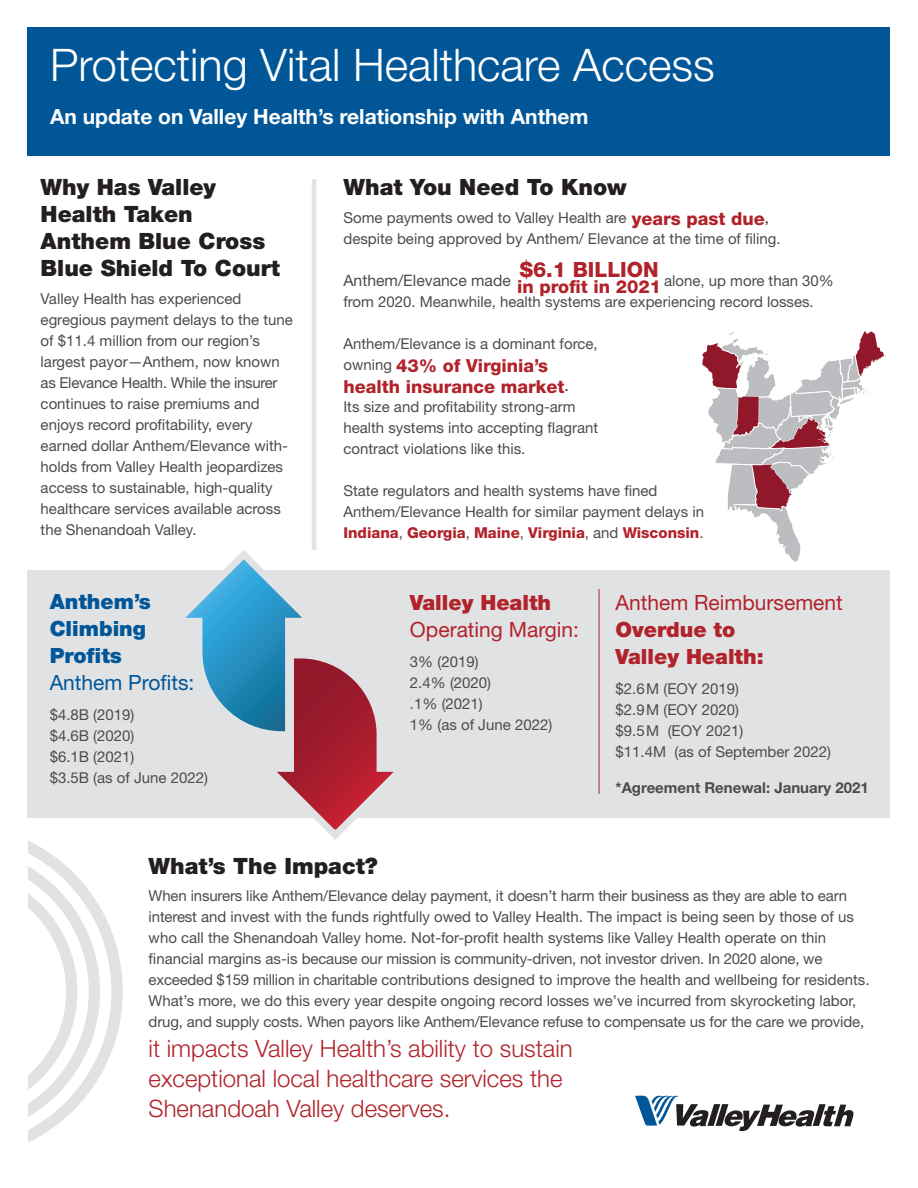
<style>
.page{position:relative;width:918px;height:1188px;background:#fff}
.page>*{position:absolute;margin:0;border:0;box-sizing:border-box;transform-origin:0 0}
.t1{font:300 45px "Helvetica Neue LT Std";color:#fff}
.t2{font:300 24px/30px "Helvetica Neue LT Std";color:#b1232b}
.t3{font:900 22.5px/27px "Helvetica Neue LT Std";color:#231f20}
.t4{font:700 21px "Helvetica Neue LT Std";color:#fff}
.t5{font:21px "Helvetica Neue LT Std";color:#b1232b}
.t6{font:900 21px/27px "Helvetica Neue LT Std";color:#b1232b}
.t7{font:900 21px/27px "Helvetica Neue LT Std";color:#015698}
.t8{font:21px "Helvetica Neue LT Std";color:#015698}
.t9{font:800 21px "Helvetica Neue LT Std";color:#b1232b}
.t10{font:800 18px/21px "Helvetica Neue LT Std";color:#b1232b}
.t11{font:15.75px "Helvetica Neue LT Std";color:#4b4c4d}
.t12{font:15px/21px "Helvetica Neue LT Std";color:#4b4c4d}
.t13{font:700 15px "Helvetica Neue LT Std";color:#4b4c4d}
.s1{font-weight:800;font-size:18px;color:#b1232b}
.s2{color:#231f20}
.s3{font-weight:400;font-size:15px;color:#4b4c4d}
.s4{font-weight:400;font-size:15.75px;color:#231f20}
.s5{font-weight:800;color:#b1232b}
</style>
<div class="page">
<div style="left:28px;top:570px;width:862px;height:248px;background:#e1e2e4"></div>
<div style="left:28px;top:27px;width:862px;height:129px;background:#015698"></div>
<svg style="left:635px;top:1095px;width:219px;height:36px"></svg>
<hr style="left:599px;top:589px;width:1px;height:205px;background:#b1232b">
<svg style="left:185px;top:550px;width:209px;height:290px"></svg>
<svg style="left:702px;top:331px;width:184px;height:231px"></svg>
<svg style="left:28px;top:840px;width:95px;height:303px"></svg>
<hr style="left:312px;top:179px;width:4px;height:371px;background:#e1e2e4">
<h1 class="t1" style="left:50px;top:38px;width:666px">Protecting Vital Healthcare Access</h1>
<h3 class="t4" style="left:50px;top:103px;width:540px">An update on Valley Health’s relationship with Anthem</h3>
<h3 class="t3" style="left:41px;top:174px;width:241px">Why Has Valley<br>Health Taken<br>Anthem Blue Cross<br>Blue Shield To Court</h3>
<p class="t12" style="left:41px;top:288px;width:254px">Valley Health has experienced egregious payment delays to the tune of $11.4 million from our region’s largest payor—Anthem, now known as Elevance Health. While the insurer continues to raise premiums and enjoys record profitability, every earned dollar Anthem/Elevance with&shy;holds from Valley Health jeopardizes access to sustainable, high-quality healthcare services available across the Shenandoah Valley.</p>
<h3 class="t7" style="left:50px;top:588px;width:103px">Anthem’s<br>Climbing<br>Profits</h3>
<h3 class="t8" style="left:50px;top:670px;width:146px">Anthem Profits:</h3>
<p class="t12" style="left:50px;top:704px;width:160px">$4.8B (2019)<br>$4.6B (2020)<br>$6.1B (2021)<br>$3.5B (as of June 2022)</p>
<h3 class="t3" style="left:343px;top:174px;width:285px">What You Need To Know</h3>
<p class="t12" style="left:343px;top:207px;width:439px">Some payments owed to Valley Health are <span class="s1">years past due</span><span class="s2">, </span>despite being approved by Anthem/ Elevance at the time of filing.</p>
<p class="t11" style="left:343px;top:271px;width:169px">Anthem/Elevance made</p>
<h3 class="t9" style="left:520px;top:257px;width:140px">$6.1 BILLION</h3>
<p class="t10" style="left:517px;top:276px;width:146px">in profit in 2021</p>
<p class="t12" style="left:343px;top:270px;width:492px;text-indent:321px">alone, up more than 30% from 2020. Meanwhile, health systems are experiencing record losses.</p>
<p class="t12" style="left:343px;top:333px;width:256px">Anthem/Elevance is a dominant force,</p>
<p class="t10" style="left:343px;top:355px;width:227px"><span class="s3">owning</span> 43% of Virginia’s health insurance market<span class="s4">.</span></p>
<p class="t12" style="left:343px;top:396px;width:256px">Its size and profitability strong-arm health systems into accepting flagrant contract violations like this.</p>
<p class="t12" style="left:343px;top:480px;width:362px">State regulators and health systems have fined<br>Anthem/Elevance Health for similar payment delays in<br><span class="s5">Indiana</span>, <span class="s5">Georgia</span>, <span class="s5">Maine</span>, <span class="s5">Virginia</span>, and <span class="s5">Wisconsin</span>.</p>
<h3 class="t6" style="left:410px;top:589px;width:143px">Valley Health</h3>
<h3 class="t5" style="left:410px;top:618px;width:171px">Operating Margin:</h3>
<p class="t12" style="left:410px;top:651px;width:144px">3% (2019)<br>2.4% (2020)<br>.1% (2021)<br>1% (as of June 2022)</p>
<h3 class="t5" style="left:616px;top:590px;width:229px">Anthem Reimbursement</h3>
<h3 class="t6" style="left:616px;top:616px;width:150px">Overdue to<br>Valley Health:</h3>
<p class="t12" style="left:616px;top:678px;width:217px">$2.6M (EOY 2019)<br>$2.9M (EOY 2020)<br>$9.5M (EOY 2021)<br>$11.4M (as of September 2022)</p>
<p class="t13" style="left:616px;top:778px;width:255px">*Agreement Renewal: January 2021</p>
<h3 class="t3" style="left:149px;top:852px;width:231px">What’s The Impact?</h3>
<p class="t12" style="left:149px;top:885px;width:722px">When insurers like Anthem/Elevance delay payment, it doesn’t harm their business as they are able to earn interest and invest with the funds rightfully owed to Valley Health. The impact is being seen by those of us who call the Shenandoah Valley home. Not-for-profit health systems like Valley Health operate on thin financial margins as-is because our mission is community-driven, not investor driven. In 2020 alone, we exceeded $159 million in charitable contributions designed to improve the health and wellbeing for residents.<br>What’s more, we do this every year despite ongoing record losses we’ve incurred from skyrocketing labor, drug, and supply costs. When payors like Anthem/Elevance refuse to compensate us for the care we provide,</p>
<h2 class="t2" style="left:149px;top:1033px;width:426px">it impacts Valley Health’s ability to sustain exceptional local healthcare services the<br>Shenandoah Valley deserves.</h2>
</div>
